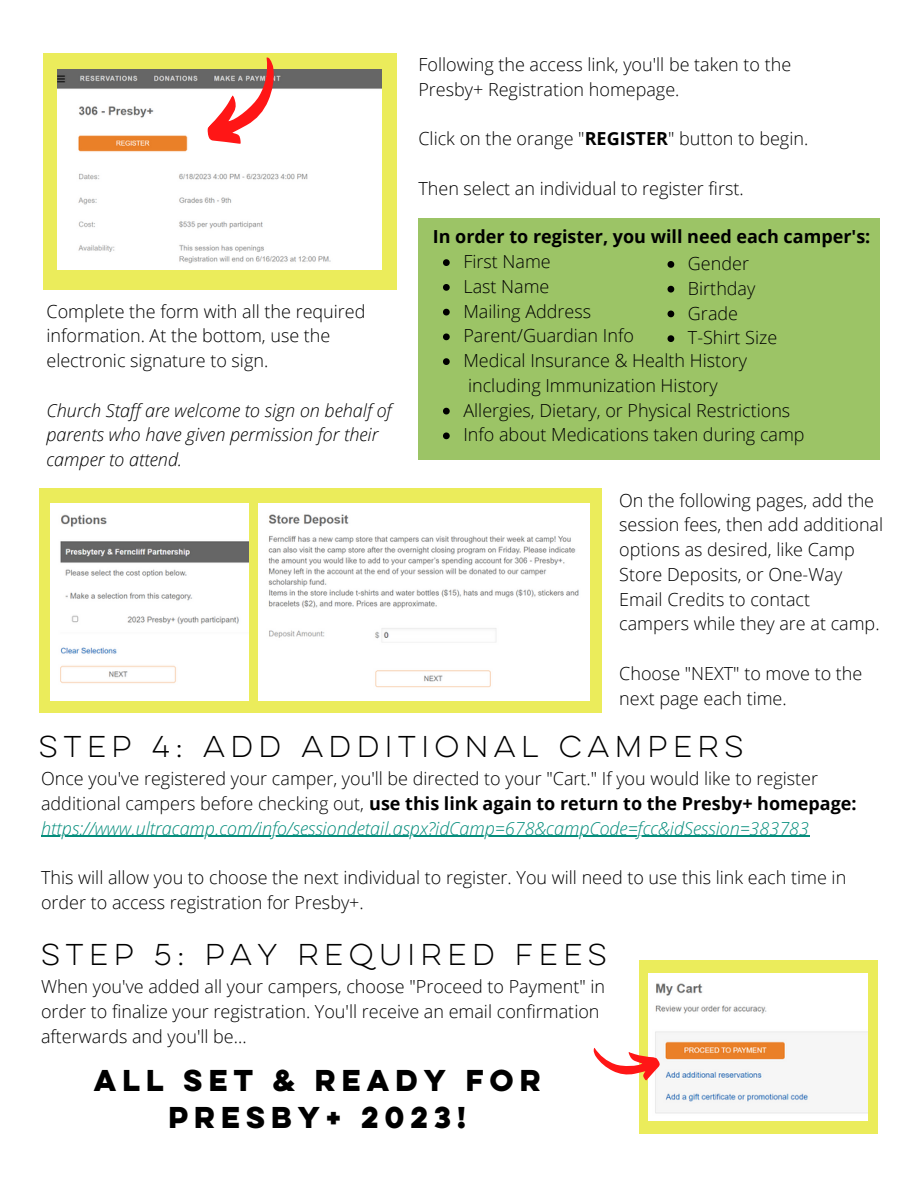
<style>
.page{position:relative;width:918px;height:1188px;background:#fff}
.page>*{position:absolute;margin:0;border:0;box-sizing:border-box;transform-origin:0 0}
.t1{font:27px "Lulo Clean W01 One";color:#000}
.t2{font:700 27px/37.2px "Lulo Clean W01 One";color:#000;text-align:center}
.t3{font:300 18px/24.8px "Open Sans";color:#000}
.t4{font:italic 300 18px/24.8px "Open Sans";color:#000}
.t5{font:700 18px "Open Sans";color:#000}
.s1{font-weight:700}
.s2{font-style:italic;color:#058d7c}
</style>
<div class="page">
<div style="left:43px;top:53px;width:353px;height:237px;background:#ebec5b"></div>
<div style="left:418px;top:218px;width:461px;height:242px;background:#9cc466"></div>
<div style="left:39px;top:488px;width:562px;height:225px;background:#ebec5b"></div>
<div style="left:639px;top:960px;width:238px;height:173px;background:#ebec5b"></div>
<img style="left:649px;top:974px;width:218px;height:147px">
<svg style="left:593px;top:1045px;width:68px;height:38px"></svg>
<img style="left:57px;top:69px;width:324px;height:201px">
<svg style="left:203px;top:57px;width:90px;height:99px;background:#e2b8a8"></svg>
<img style="left:50px;top:503px;width:198px;height:197px">
<svg style="left:668px;top:261px;width:6px;height:7px"></svg>
<svg style="left:668px;top:286px;width:6px;height:7px"></svg>
<svg style="left:668px;top:311px;width:6px;height:6px"></svg>
<svg style="left:668px;top:335px;width:6px;height:7px"></svg>
<svg style="left:443px;top:259px;width:7px;height:7px"></svg>
<svg style="left:443px;top:284px;width:7px;height:7px"></svg>
<svg style="left:443px;top:309px;width:7px;height:6px"></svg>
<svg style="left:443px;top:333px;width:7px;height:7px"></svg>
<svg style="left:443px;top:358px;width:7px;height:7px"></svg>
<svg style="left:443px;top:408px;width:7px;height:6px"></svg>
<svg style="left:443px;top:432px;width:7px;height:7px"></svg>
<hr style="left:41px;top:836px;width:769px;height:1px;background:#058d7c">
<img style="left:259px;top:503px;width:330px;height:197px">
<p class="t3" style="left:418px;top:51px;width:374px">Following the access link, you'll be taken to the<br>Presby+ Registration homepage.</p>
<p class="t3" style="left:418px;top:126px;width:391px">Click on the orange "<span class="s1">REGISTER</span>" button to begin.</p>
<p class="t3" style="left:418px;top:175px;width:327px">Then select an individual to register first.</p>
<p class="t3" style="left:46px;top:298px;width:320px">Complete the form with all the required information. At the bottom, use the electronic signature to sign.</p>
<p class="t4" style="left:46px;top:397px;width:347px">Church Staff are welcome to sign on behalf of parents who have given permission for their camper to attend.</p>
<p class="t5" style="left:433px;top:224px;width:439px">In order to register, you will need each camper's:</p>
<p class="t3" style="left:463px;top:249px;width:343px">First Name<br>Last Name<br>Mailing Address<br>Parent/Guardian Info<br>Medical Insurance &amp; Health History including Immunization History<br>Allergies, Dietary, or Physical Restrictions<br>Info about Medications taken during camp</p>
<p class="t3" style="left:688px;top:251px;width:91px">Gender<br>Birthday<br>Grade<br>T-Shirt Size</p>
<p class="t3" style="left:619px;top:487px;width:265px">On the following pages, add the session fees, then add additional options as desired, like Camp<br>Store Deposits, or One-Way<br>Email Credits to contact campers while they are at camp.</p>
<p class="t3" style="left:619px;top:660px;width:245px">Choose "NEXT" to move to the next page each time.</p>
<h1 class="t1" style="left:39px;top:728px;width:711px">STEP 4: ADD ADDITIONAL CAMPERS</h1>
<p class="t3" style="left:41px;top:766px;width:817px">Once you've registered your camper, you'll be directed to your "Cart." If you would like to register additional campers before checking out, <span class="s1">use this link again to return to the Presby+ homepage: </span><span class="s2">https://www.ultracamp.com/info/sessiondetail.aspx?idCamp=678&amp;campCode=fcc&amp;idSession=383783</span></p>
<p class="t3" style="left:41px;top:865px;width:807px">This will allow you to choose the next individual to register. You will need to use this link each time in order to access registration for Presby+.</p>
<h1 class="t1" style="left:41px;top:936px;width:573px">STEP 5: PAY REQUIRED FEES</h1>
<p class="t3" style="left:41px;top:974px;width:565px">When you've added all your campers, choose "Proceed to Payment" in order to finalize your registration. You'll receive an email confirmation afterwards and you'll be...</p>
<h1 class="t2" style="left:94px;top:1061px;width:454px">ALL SET &amp; READY FOR<br>PRESBY+ 2023!</h1>
</div>
